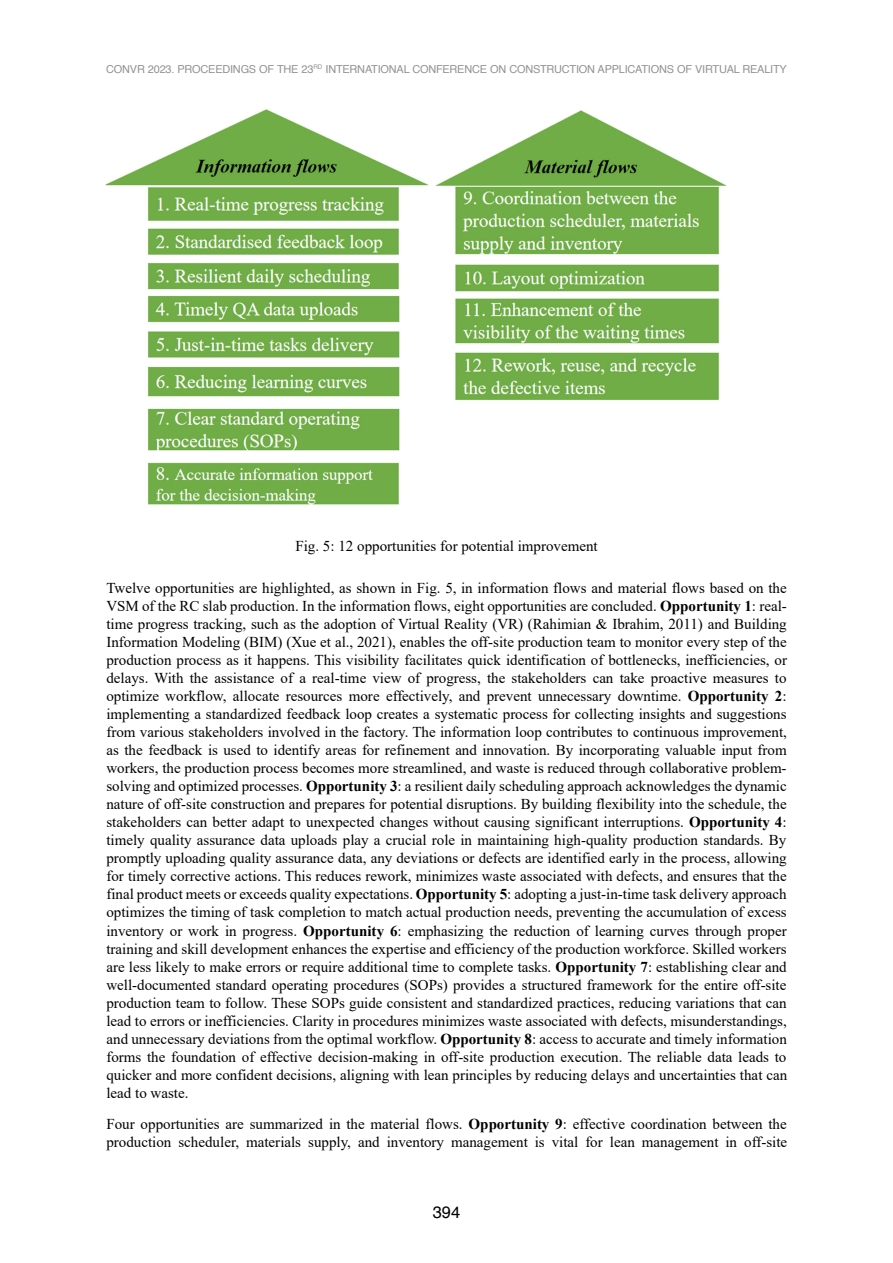
<style>
.page{position:relative;width:893px;height:1263px;background:#fff}
.page>*{position:absolute;margin:0;border:0;box-sizing:border-box;transform-origin:0 0}
.t1{font:16.5px "Helvetica";color:#000}
.t2{font:15px/18px "Times New Roman";color:#000;text-align:justify}
.t3{font:12px "Times New Roman";color:#808080}
.t4{font:10.95px "Helvetica";letter-spacing:-.02em;color:#929292}
.s1{font-weight:700}
</style>
<div class="page">
<img style="left:106px;top:109px;width:621px;height:396px">
<p class="t3" style="left:224px;top:55px;width:447px">"MANAGING THE DIGITAL TRANSFORMATION OF CONSTRUCTION INDUSTRY"</p>
<p class="t4" style="left:106px;top:60px;width:682px">CONVR 2023. PROCEEDINGS OF THE 23<sup>RD</sup> INTERNATIONAL CONFERENCE ON CONSTRUCTION APPLICATIONS OF VIRTUAL REALITY</p>
<p class="t2" style="left:295px;top:536px;width:304px">Fig. 5: 12 opportunities for potential improvement</p>
<p class="t2" style="left:106px;top:579px;width:682px">Twelve opportunities are highlighted, as shown in Fig. 5, in information flows and material flows based on the VSM of the RC slab production. In the information flows, eight opportunities are concluded. <span class="s1">Opportunity 1</span>: real&shy;time progress tracking, such as the adoption of Virtual Reality (VR) (Rahimian &amp; Ibrahim, 2011) and Building Information Modeling (BIM) (Xue et al., 2021), enables the off-site production team to monitor every step of the production process as it happens. This visibility facilitates quick identification of bottlenecks, inefficiencies, or delays. With the assistance of a real-time view of progress, the stakeholders can take proactive measures to optimize workflow, allocate resources more effectively, and prevent unnecessary downtime. <span class="s1">Opportunity 2</span>: implementing a standardized feedback loop creates a systematic process for collecting insights and suggestions from various stakeholders involved in the factory. The information loop contributes to continuous improvement, as the feedback is used to identify areas for refinement and innovation. By incorporating valuable input from workers, the production process becomes more streamlined, and waste is reduced through collaborative problem&shy;solving and optimized processes. <span class="s1">Opportunity 3</span>: a resilient daily scheduling approach acknowledges the dynamic nature of off-site construction and prepares for potential disruptions. By building flexibility into the schedule, the stakeholders can better adapt to unexpected changes without causing significant interruptions. <span class="s1">Opportunity 4</span>: timely quality assurance data uploads play a crucial role in maintaining high-quality production standards. By promptly uploading quality assurance data, any deviations or defects are identified early in the process, allowing for timely corrective actions. This reduces rework, minimizes waste associated with defects, and ensures that the final product meets or exceeds quality expectations. <span class="s1">Opportunity 5</span>: adopting a just-in-time task delivery approach optimizes the timing of task completion to match actual production needs, preventing the accumulation of excess inventory or work in progress. <span class="s1">Opportunity 6</span>: emphasizing the reduction of learning curves through proper training and skill development enhances the expertise and efficiency of the production workforce. Skilled workers are less likely to make errors or require additional time to complete tasks. <span class="s1">Opportunity 7</span>: establishing clear and well-documented standard operating procedures (SOPs) provides a structured framework for the entire off-site production team to follow. These SOPs guide consistent and standardized practices, reducing variations that can lead to errors or inefficiencies. Clarity in procedures minimizes waste associated with defects, misunderstandings, and unnecessary deviations from the optimal workflow. <span class="s1">Opportunity 8</span>: access to accurate and timely information forms the foundation of effective decision-making in off-site production execution. The reliable data leads to quicker and more confident decisions, aligning with lean principles by reducing delays and uncertainties that can lead to waste.</p>
<p class="t2" style="left:106px;top:1114px;width:682px">Four opportunities are summarized in the material flows. <span class="s1">Opportunity 9</span>: effective coordination between the production scheduler, materials supply, and inventory management is vital for lean management in off-site</p>
<p class="t1" style="left:433px;top:1199px;width:29px">394</p>
</div>
